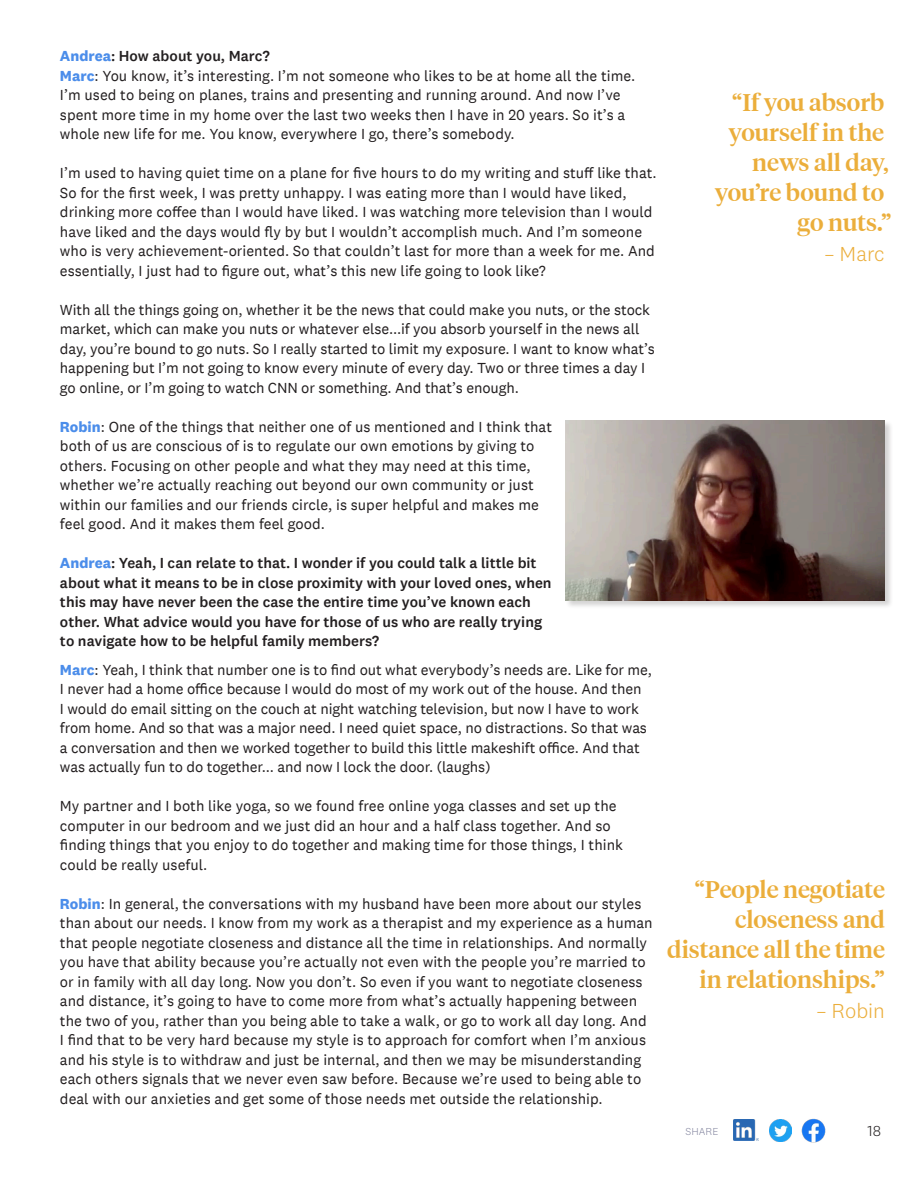
<style>
.page{position:relative;width:918px;height:1188px;background:#fff}
.page>*{position:absolute;margin:0;border:0;box-sizing:border-box;transform-origin:0 0}
.t1{font:500 24px/30px "Tiempos Headline";color:#ebae3b;text-align:right}
.t2{font:300 21px "National 2";color:#ebae3b}
.t3{font:15px/19.5px "National 2";color:#231f20}
.t4{font:500 15px/19.5px "National 2";color:#231f20}
.t5{font:300 15px "National 2";color:#231f20}
.t6{font:300 10.5px "National 2";color:#8688a1}
.s1{font-weight:700;color:#4b8dea}
.s2{font-weight:500}
</style>
<div class="page">
<div style="left:565px;top:420px;width:329px;height:190px;background:#231f20;opacity:.2"></div>
<img style="left:566px;top:420px;width:319px;height:181px">
<img style="left:733px;top:1120px;width:25px;height:21px">
<img style="left:769px;top:1119px;width:22px;height:22px">
<img style="left:802px;top:1119px;width:24px;height:23px">
<p class="t3" style="left:60px;top:46px;width:577px"><span class="s1">Andrea</span><span class="s2">: How about you, Marc?<br></span><span class="s1">Marc</span>: You know, it’s interesting. I’m not someone who likes to be at home all the time.<br>I’m used to being on planes, trains and presenting and running around. And now I’ve spent more time in my home over the last two weeks then I have in 20 years. So it’s a whole new life for me. You know, everywhere I go, there’s somebody.</p>
<p class="t3" style="left:60px;top:163px;width:598px">I’m used to having quiet time on a plane for five hours to do my writing and stuff like that.<br>So for the first week, I was pretty unhappy. I was eating more than I would have liked, drinking more coffee than I would have liked. I was watching more television than I would have liked and the days would fly by but I wouldn’t accomplish much. And I’m someone who is very achievement-oriented. So that couldn’t last for more than a week for me. And essentially, I just had to figure out, what’s this new life going to look like?</p>
<p class="t3" style="left:60px;top:300px;width:596px">With all the things going on, whether it be the news that could make you nuts, or the stock market, which can make you nuts or whatever else...if you absorb yourself in the news all day, you’re bound to go nuts. So I really started to limit my exposure. I want to know what’s happening but I’m not going to know every minute of every day. Two or three times a day I go online, or I’m going to watch CNN or something. And that’s enough.</p>
<p class="t3" style="left:60px;top:417px;width:494px"><span class="s1">Robin</span>: One of the things that neither one of us mentioned and I think that both of us are conscious of is to regulate our own emotions by giving to others. Focusing on other people and what they may need at this time, whether we’re actually reaching out beyond our own community or just within our families and our friends circle, is super helpful and makes me feel good. And it makes them feel good.</p>
<p class="t4" style="left:60px;top:553px;width:493px"><span class="s1">Andrea</span>: Yeah, I can relate to that. I wonder if you could talk a little bit about what it means to be in close proximity with your loved ones, when this may have never been the case the entire time you’ve known each other. What advice would you have for those of us who are really trying to navigate how to be helpful family members?</p>
<p class="t3" style="left:60px;top:660px;width:594px"><span class="s1">Marc</span>: Yeah, I think that number one is to find out what everybody’s needs are. Like for me, I never had a home office because I would do most of my work out of the house. And then<br>I would do email sitting on the couch at night watching television, but now I have to work from home. And so that was a major need. I need quiet space, no distractions. So that was a conversation and then we worked together to build this little makeshift office. And that was actually fun to do together... and now I lock the door. (laughs)</p>
<p class="t3" style="left:60px;top:796px;width:564px">My partner and I both like yoga, so we found free online yoga classes and set up the computer in our bedroom and we just did an hour and a half class together. And so finding things that you enjoy to do together and making time for those things, I think could be really useful.</p>
<p class="t3" style="left:60px;top:894px;width:594px"><span class="s1">Robin</span>: In general, the conversations with my husband have been more about our styles than about our needs. I know from my work as a therapist and my experience as a human that people negotiate closeness and distance all the time in relationships. And normally you have that ability because you’re actually not even with the people you’re married to or in family with all day long. Now you don’t. So even if you want to negotiate closeness and distance, it’s going to have to come more from what’s actually happening between the two of you, rather than you being able to take a walk, or go to work all day long. And I find that to be very hard because my style is to approach for comfort when I’m anxious and his style is to withdraw and just be internal, and then we may be misunderstanding each others signals that we never even saw before. Because we’re used to being able to deal with our anxieties and get some of those needs met outside the relationship.</p>
<h1 class="t1" style="left:732px;top:87px;width:154px">“If you absorb</h1>
<h1 class="t1" style="left:729px;top:117px;width:157px">yourself in the</h1>
<h1 class="t1" style="left:752px;top:147px;width:138px">news all day,</h1>
<h1 class="t1" style="left:715px;top:177px;width:171px">you’re bound to</h1>
<h1 class="t1" style="left:798px;top:207px;width:96px">go nuts.”</h1>
<h2 class="t2" style="left:825px;top:242px;width:62px">– Marc</h2>
<h1 class="t1" style="left:667px;top:873px;width:219px">“People negotiate closeness and distance all the time in relationships.”</h1>
<h2 class="t2" style="left:817px;top:999px;width:70px">– Robin</h2>
<p class="t6" style="left:686px;top:1125px;width:34px">SHARE</p>
<p class="t5" style="left:868px;top:1122px;width:15px">18</p>
</div>
